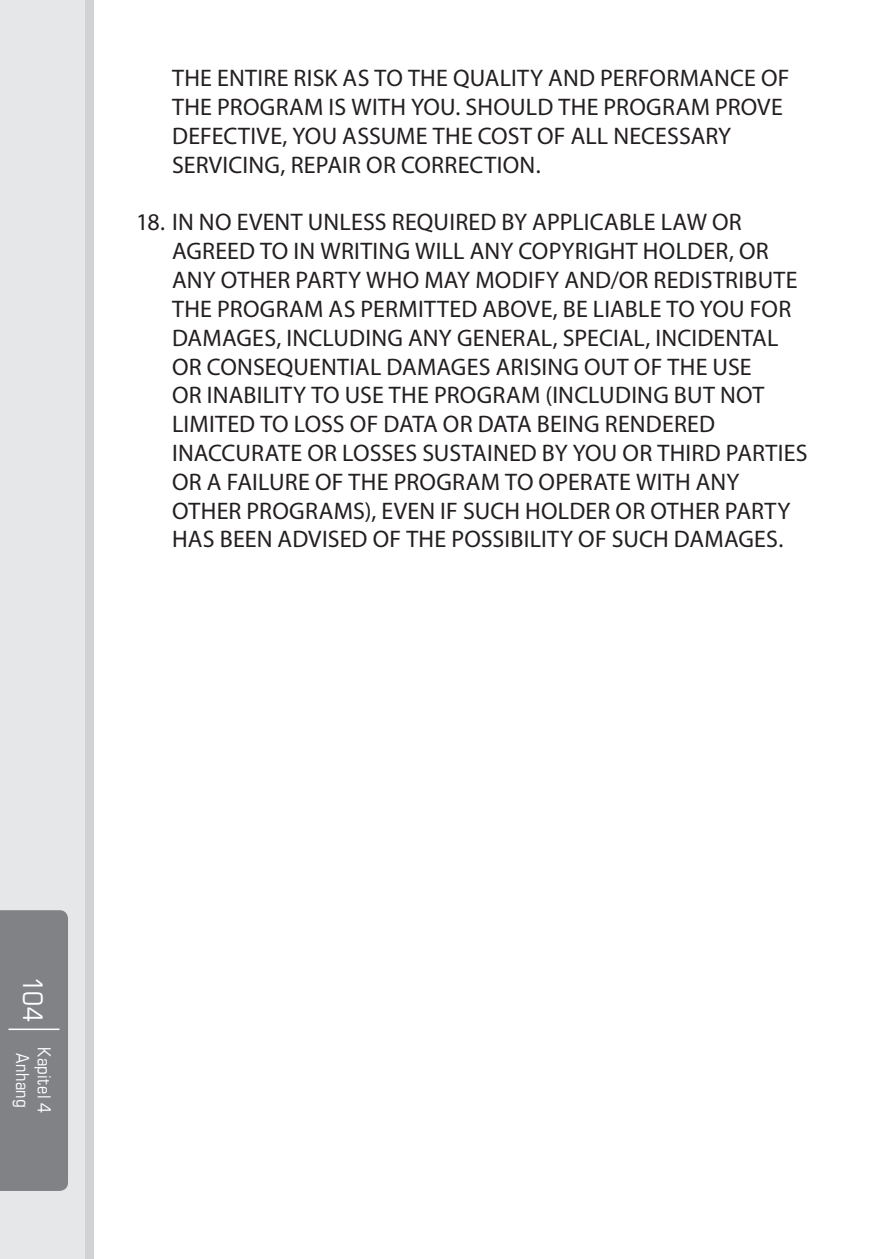
<style>
.page{position:relative;width:893px;height:1259px;background:#fff}
.page>*{position:absolute;margin:0;border:0;box-sizing:border-box;transform-origin:0 0}
.t1{font:condensed 27px "Eurostile";color:#fff}
.t2{font:24px/28.8px "Myriad Pro";letter-spacing:.01em;color:#231f20}
.t3{font:condensed 18px/21.6px "Eurostile";letter-spacing:.025em;color:#fff;text-align:center}
</style>
<div class="page">
<div style="left:0;top:0;width:94px;height:1259px;background:#d1d2d4"></div>
<div style="left:0;top:0;width:85px;height:1259px;background:#e6e7e9"></div>
<div style="left:0;top:910px;width:68px;height:281px;background:#808285"></div>
<hr style="left:9px;top:1028px;width:51px;height:2px;background:#fff">
<p class="t2" style="left:172px;top:64px;width:619px">THE ENTIRE RISK AS TO THE QUALITY AND PERFORMANCE OF THE PROGRAM IS WITH YOU. SHOULD THE PROGRAM PROVE DEFECTIVE, YOU ASSUME THE COST OF ALL NECESSARY SERVICING, REPAIR OR CORRECTION.</p>
<p class="t2" style="left:172px;top:208px;width:637px;text-indent:-36px">18. IN NO EVENT UNLESS REQUIRED BY APPLICABLE LAW OR AGREED TO IN WRITING WILL ANY COPYRIGHT HOLDER, OR ANY OTHER PARTY WHO MAY MODIFY AND/OR REDISTRIBUTE THE PROGRAM AS PERMITTED ABOVE, BE LIABLE TO YOU FOR DAMAGES, INCLUDING ANY GENERAL, SPECIAL, INCIDENTAL OR CONSEQUENTIAL DAMAGES ARISING OUT OF THE USE<br>OR INABILITY TO USE THE PROGRAM (INCLUDING BUT NOT LIMITED TO LOSS OF DATA OR DATA BEING RENDERED INACCURATE OR LOSSES SUSTAINED BY YOU OR THIRD PARTIES OR A FAILURE OF THE PROGRAM TO OPERATE WITH ANY OTHER PROGRAMS), EVEN IF SUCH HOLDER OR OTHER PARTY HAS BEEN ADVISED OF THE POSSIBILITY OF SUCH DAMAGES.</p>
<p class="t1" style="left:49px;top:977px;width:46px;rotate:90deg">104</p>
<p class="t3" style="left:55px;top:1047px;width:68px;rotate:90deg">Kapitel 4<br>Anhang</p>
</div>
